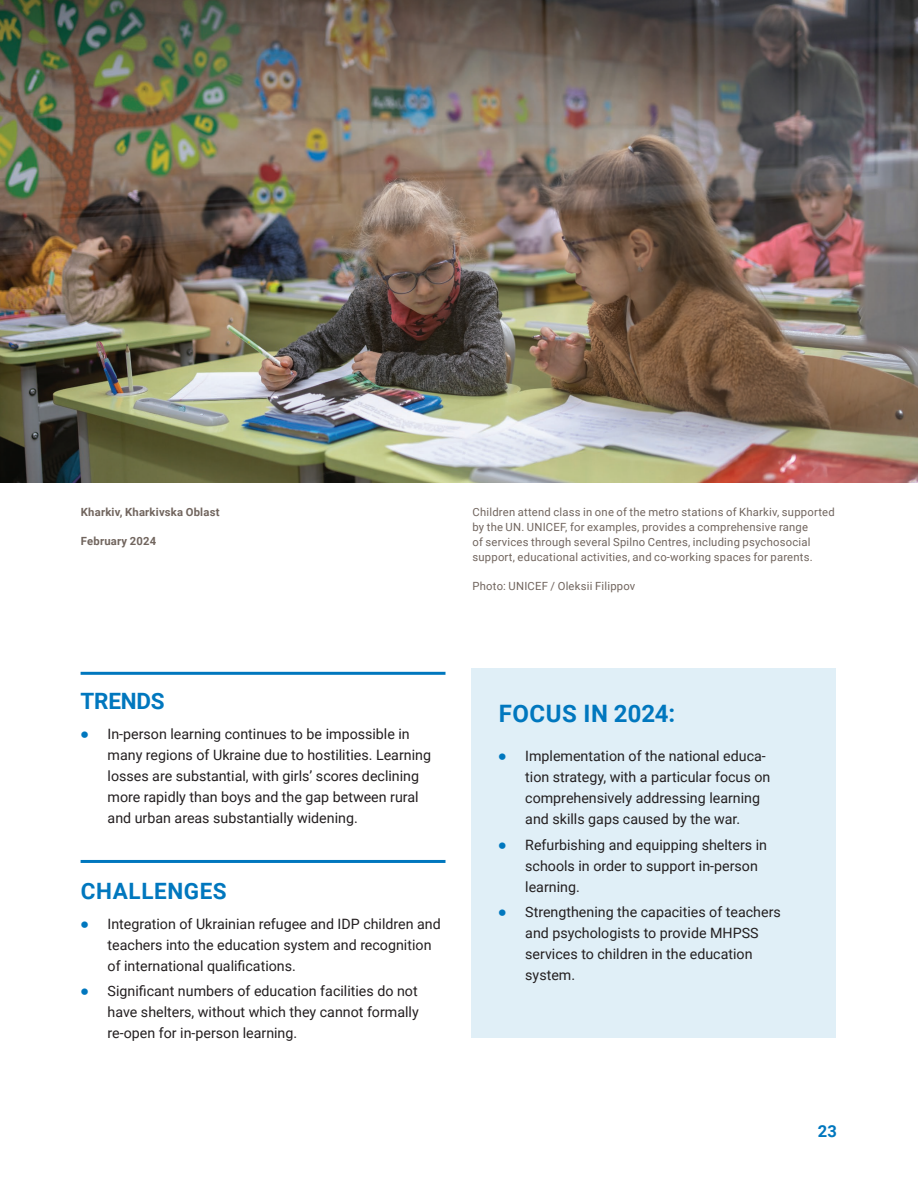
<style>
.page{position:relative;width:918px;height:1188px;background:#fff}
.page>*{position:absolute;margin:0;border:0;box-sizing:border-box;transform-origin:0 0}
.Box_Heading_1{font:700 24px "Roboto";letter-spacing:.025em;color:#0077be}
.Heading_2{font:700 22.5px "Roboto";letter-spacing:.025em;color:#0077be}
.t1{font:700 16.5px "Roboto";color:#0077be}
.t2{font:14.25px/21px "Roboto";color:#231f20}
.t3{font:11.25px/15px "Roboto";letter-spacing:.02em;color:#71655e}
.t4{font:700 11.25px "Roboto";letter-spacing:.02em;color:#71655e}
.s1{font-family:"Roboto Serif 20 pt";color:#0077be}
</style>
<div class="page">
<hr style="left:81px;top:672px;width:365px;height:3px;background:#0077be">
<hr style="left:81px;top:860px;width:365px;height:3px;background:#0077be">
<div style="left:471px;top:668px;width:365px;height:114px;background:#e0eff7"></div>
<div style="left:471px;top:733px;width:365px;height:149px;background:#e0eff7"></div>
<div style="left:471px;top:821px;width:365px;height:128px;background:#e0eff7"></div>
<div style="left:471px;top:889px;width:365px;height:149px;background:#e0eff7"></div>
<img style="left:0;top:0;width:918px;height:483px">
<p class="t4" style="left:81px;top:505px;width:140px">Kharkiv, Kharkivska Oblast</p>
<p class="t4" style="left:81px;top:533px;width:77px">February 2024</p>
<p class="t3" style="left:472px;top:505px;width:364px">Children attend class in one of the metro stations of Kharkiv, supported by the UN. UNICEF, for examples, provides a comprehensive range<br>of services through several Spilno Centres, including psychosocial support, educational activities, and co-working spaces for parents.</p>
<p class="t3" style="left:472px;top:578px;width:164px">Photo: UNICEF / Oleksii Filippov</p>
<p class="Heading_2" style="left:81px;top:685px;width:86px">TRENDS</p>
<p class="t2" style="left:108px;top:723px;width:325px;text-indent:-27px"><span class="s1">●</span> In-person learning continues to be impossible in many regions of Ukraine due to hostilities. Learning losses are substantial, with girls’ scores declining more rapidly than boys and the gap between rural and urban areas substantially widening.</p>
<p class="Heading_2" style="left:81px;top:875px;width:147px">CHALLENGES</p>
<p class="t2" style="left:108px;top:913px;width:335px;text-indent:-27px"><span class="s1">●</span> Integration of Ukrainian refugee and IDP children and teachers into the education system and recognition of international qualifications.</p>
<p class="t2" style="left:108px;top:980px;width:313px;text-align:justify;text-indent:-27px"><span class="s1">●</span> Significant numbers of education facilities do not have shelters, without which they cannot formally re-open for in-person learning.</p>
<p class="Box_Heading_1" style="left:499px;top:697px;width:178px">FOCUS IN 2024:</p>
<p class="t2" style="left:525px;top:745px;width:247px;text-indent:-27px"><span class="s1">●</span> Implementation of the national educa&shy;tion strategy, with a particular focus on comprehensively addressing learning and skills gaps caused by the war.</p>
<p class="t2" style="left:525px;top:834px;width:243px;text-indent:-27px"><span class="s1">●</span> Refurbishing and equipping shelters in schools in order to support in-person learning.</p>
<p class="t2" style="left:525px;top:901px;width:257px;text-indent:-27px"><span class="s1">●</span> Strengthening the capacities of teachers and psychologists to provide MHPSS services to children in the education system.</p>
<p class="t1" style="left:818px;top:1120px;width:20px">23</p>
</div>
